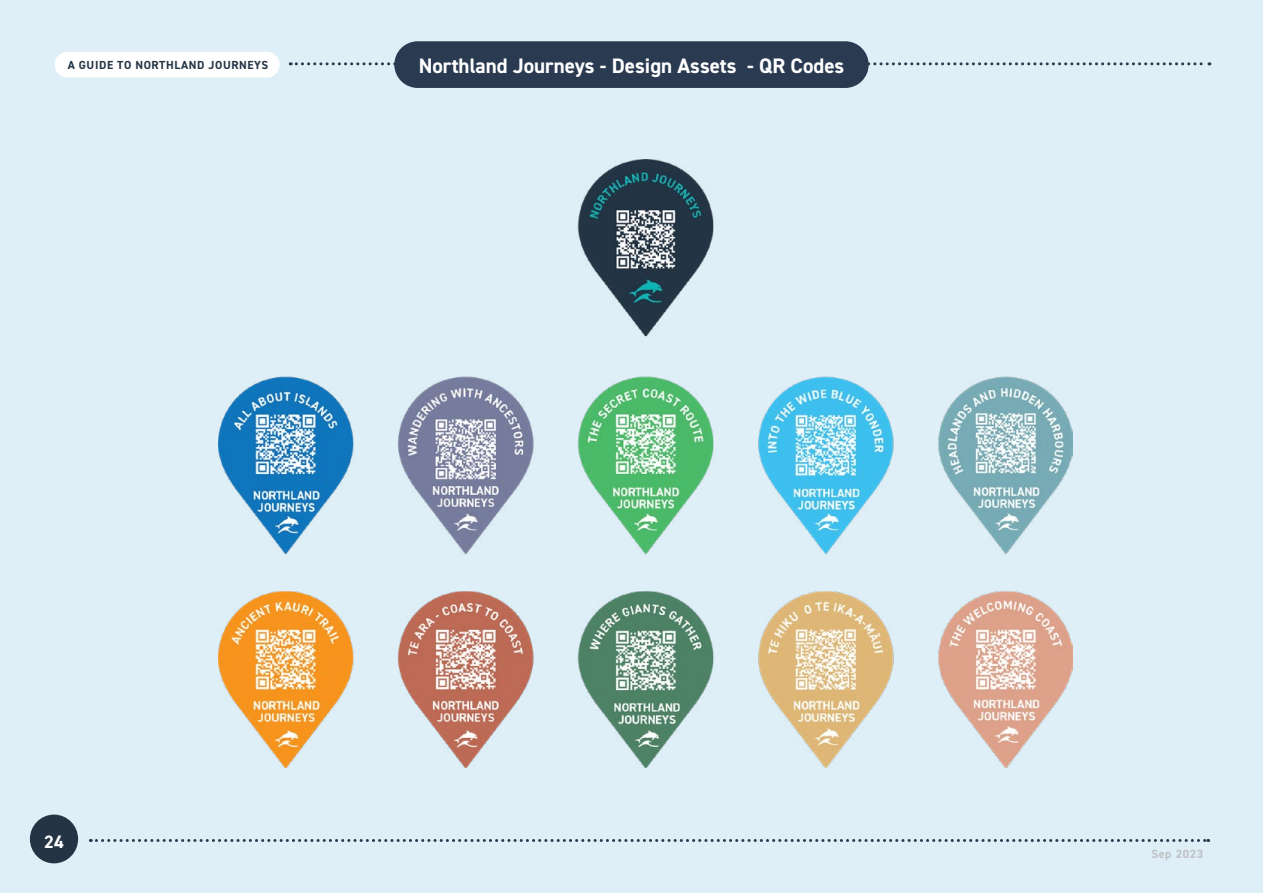
<style>
.page{position:relative;width:1263px;height:893px;background:#deeff7}
.page>*{position:absolute;margin:0;border:0;box-sizing:border-box;transform-origin:0 0}
.t1{font:700 21px "DIN2014";color:#fff}
.t2{font:700 18px "DIN2014";color:#fff}
.t3{font:700 12px "DIN2014";letter-spacing:.05em;color:#c1c1c7}
.t4{font:700 11.7px "DIN2014";letter-spacing:.05em;color:#243445}
</style>
<div class="page">
<svg style="left:290px;top:62px;width:920px;height:3px"></svg>
<div style="left:55px;top:52px;width:225px;height:25px;background:#fff;border-radius:13px"></div>
<div style="left:394px;top:41px;width:475px;height:47px;background:#2a3a51;border-radius:23px"></div>
<div style="left:30px;top:815px;width:48px;height:48px;background:#243445;border-radius:50%"></div>
<svg style="left:90px;top:839px;width:1119px;height:3px"></svg>
<img style="left:219px;top:159px;width:853px;height:609px">
<p class="t4" style="left:68px;top:57px;width:202px">A GUIDE TO NORTHLAND JOURNEYS</p>
<p class="t1" style="left:419px;top:52px;width:427px">Northland Journeys - Design Assets - QR Codes</p>
<p class="t2" style="left:44px;top:830px;width:21px">24</p>
<p class="t3" style="left:1151px;top:846px;width:54px">Sep 2023</p>
</div>
